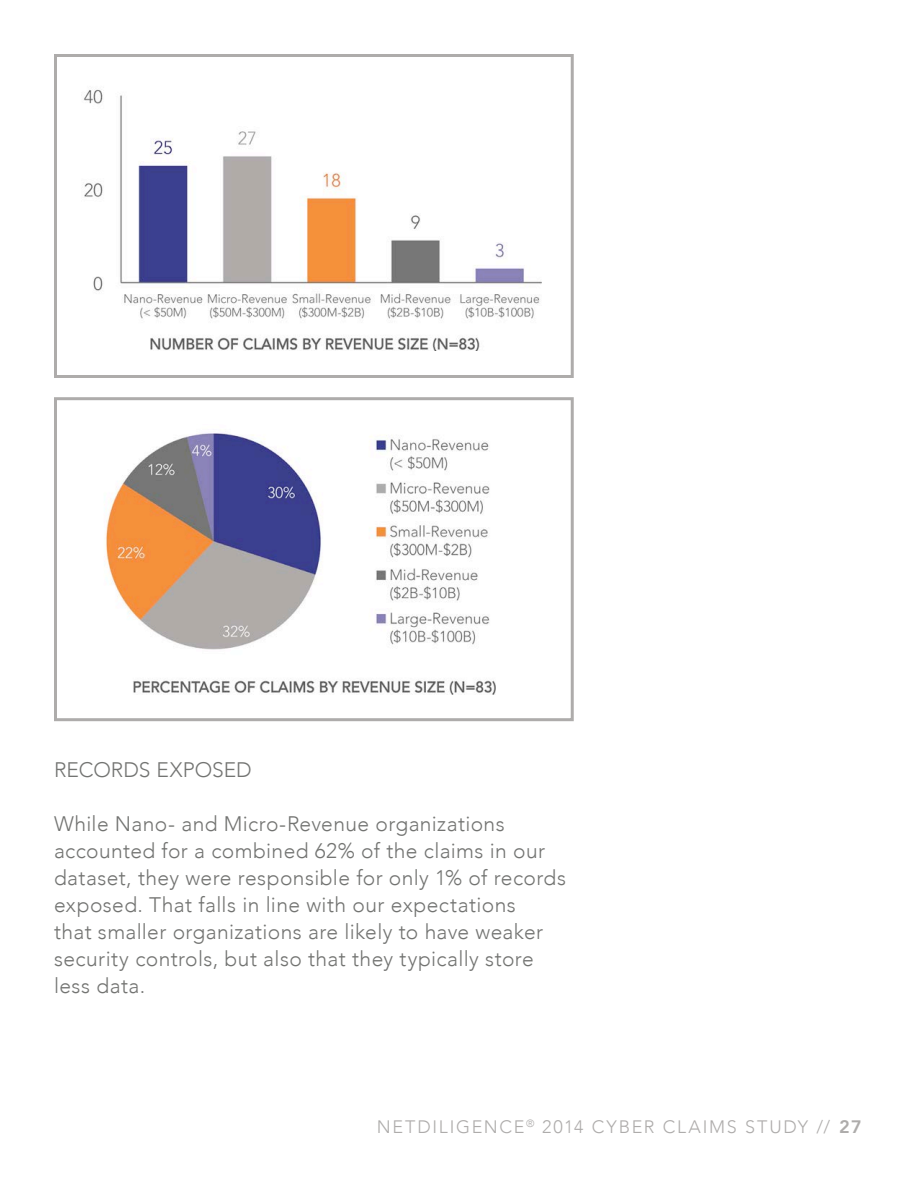
<style>
.page{position:relative;width:918px;height:1188px;background:#fff}
.page>*{position:absolute;margin:0;border:0;box-sizing:border-box;transform-origin:0 0}
.Body_Copy{font:300 21px/27px "Avenir";letter-spacing:.02em;color:#737472}
.Body_Copy-2{font:300 21px "Avenir";color:#737472}
.t1{font:300 18px "Avenir";letter-spacing:.095em;color:#aeacab}
.s1{font-weight:800}
</style>
<div class="page">
<div style="left:54px;top:54px;width:520px;height:324px;background:#fff;border:3px solid #aeacab"></div>
<div style="left:54px;top:397px;width:520px;height:324px;background:#fff;border:3px solid #aeacab"></div>
<img style="left:84px;top:89px;width:458px;height:262px">
<img style="left:105px;top:433px;width:391px;height:261px">
<p class="Body_Copy-2" style="left:54px;top:757px;width:199px">RECORDS EXPOSED</p>
<p class="Body_Copy" style="left:54px;top:810px;width:514px">While Nano- and Micro-Revenue organizations accounted for a combined 62% of the claims in our dataset, they were responsible for only 1% of records exposed. That falls in line with our expectations<br>that smaller organizations are likely to have weaker security controls, but also that they typically store less data.</p>
<p class="t1" style="left:377px;top:1116px;width:487px">NETDILIGENCE<sup>®</sup> 2014 CYBER CLAIMS STUDY // <span class="s1">27</span></p>
</div>
